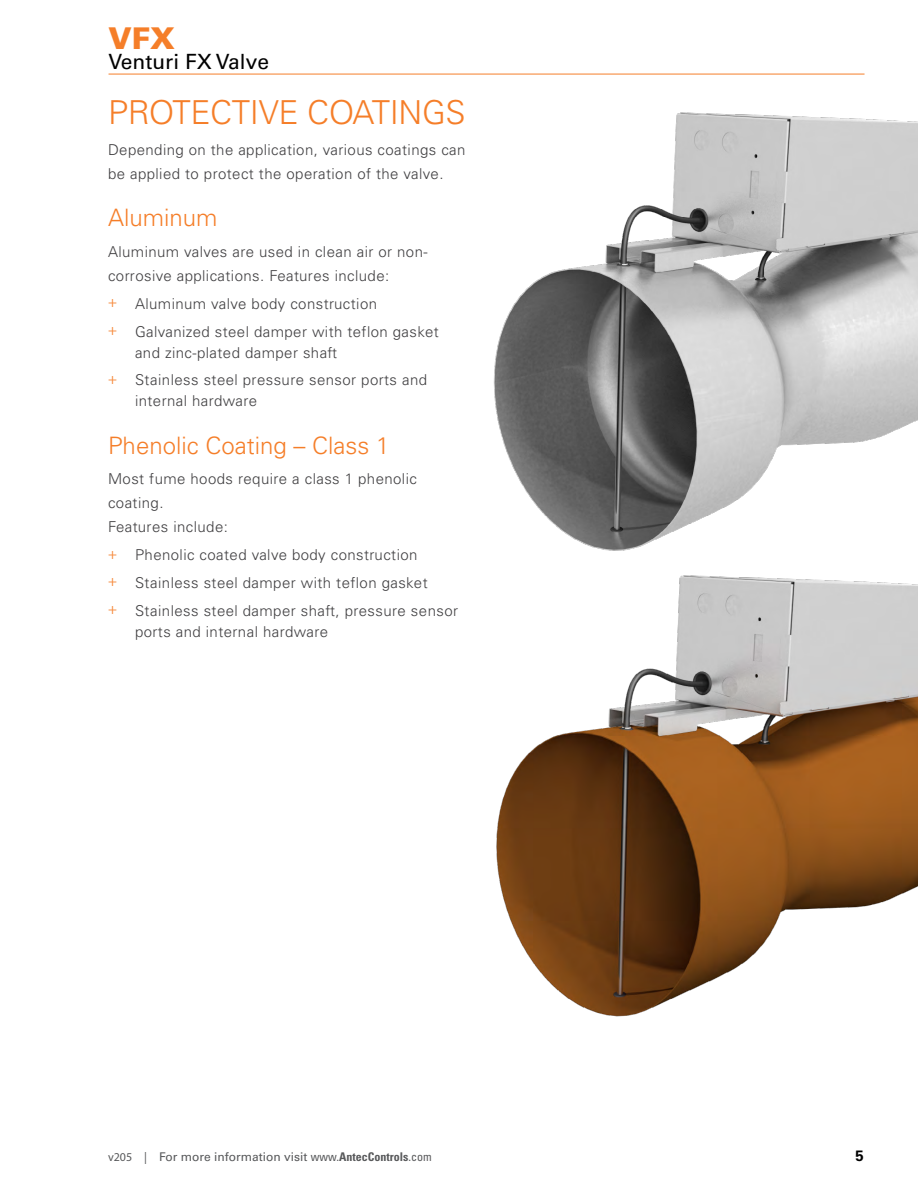
<style>
.page{position:relative;width:918px;height:1188px;background:#fff}
.page>*{position:absolute;margin:0;border:0;box-sizing:border-box;transform-origin:0 0}
.t1{font:300 33px "Univers LT Std";letter-spacing:-.01em;color:#f57e29}
.t2{font:900 30px "Univers LT Std";color:#f57e29}
.t3{font:300 24px "Univers LT Std";color:#f57e29}
.t4{font:21px "Univers LT Std";color:#000}
.t5{font:300 15px/24px "Univers LT Std";letter-spacing:.03em;color:#414042}
.t6{font:700 15px "Univers LT Std";color:#000}
.t7{font:12px "Univers LT Std";color:#58595b}
.s1{font-family:"Myriad Pro";font-weight:400;color:#f68a3c}
.s2{font-family:"Myriad Pro"}
.s3{font-stretch:condensed}
.s4{font-weight:700;font-stretch:condensed}
</style>
<div class="page">
<hr style="left:109px;top:74px;width:756px;height:1px;background:#f57e29">
<img style="left:493px;top:112px;width:425px;height:439px">
<img style="left:496px;top:575px;width:422px;height:442px">
<h2 class="t2" style="left:109px;top:19px;width:68px">VFX</h2>
<h3 class="t4" style="left:109px;top:49px;width:162px">Venturi FX Valve</h3>
<h1 class="t1" style="left:108px;top:93px;width:359px">PROTECTIVE COATINGS</h1>
<p class="t5" style="left:108px;top:138px;width:359px">Depending on the application, various coatings can be applied to protect the operation of the valve.</p>
<h3 class="t3" style="left:108px;top:203px;width:111px">Aluminum</h3>
<p class="t5" style="left:108px;top:240px;width:321px">Aluminum valves are used in clean air or non&shy;corrosive applications. Features include:</p>
<p class="t5" style="left:108px;top:290px;width:332px;line-height:27.8px"><span class="s1">+</span> Aluminum valve body construction<br><span class="s1">+</span> Galvanized steel damper with teflon gasket</p>
<p class="t5" style="left:108px;top:338px;width:321px;line-height:27.8px;text-indent:27px">and zinc-plated damper shaft<br><span class="s1">+</span> Stainless steel pressure sensor ports and</p>
<p class="t5" style="left:135px;top:389px;width:124px">internal hardware</p>
<h3 class="t3" style="left:108px;top:431px;width:283px">Phenolic Coating – Class 1</h3>
<p class="t5" style="left:108px;top:467px;width:310px">Most fume hoods require a class 1 phenolic coating.<br>Features include:</p>
<p class="t5" style="left:108px;top:541px;width:352px;line-height:27.8px"><span class="s1">+</span> Phenolic coated valve body construction<br><span class="s1">+</span> Stainless steel damper with teflon gasket<br><span class="s1">+</span> Stainless steel damper shaft, pressure sensor</p>
<p class="t5" style="left:135px;top:619px;width:195px">ports and internal hardware</p>
<p class="t7" style="left:108px;top:1150px;width:325px"><span class="s2">v205 |</span> For more information visit <span class="s3">www.</span><span class="s4">AntecControls</span><span class="s3">.com</span></p>
<p class="t6" style="left:856px;top:1147px;width:10px">5</p>
</div>
